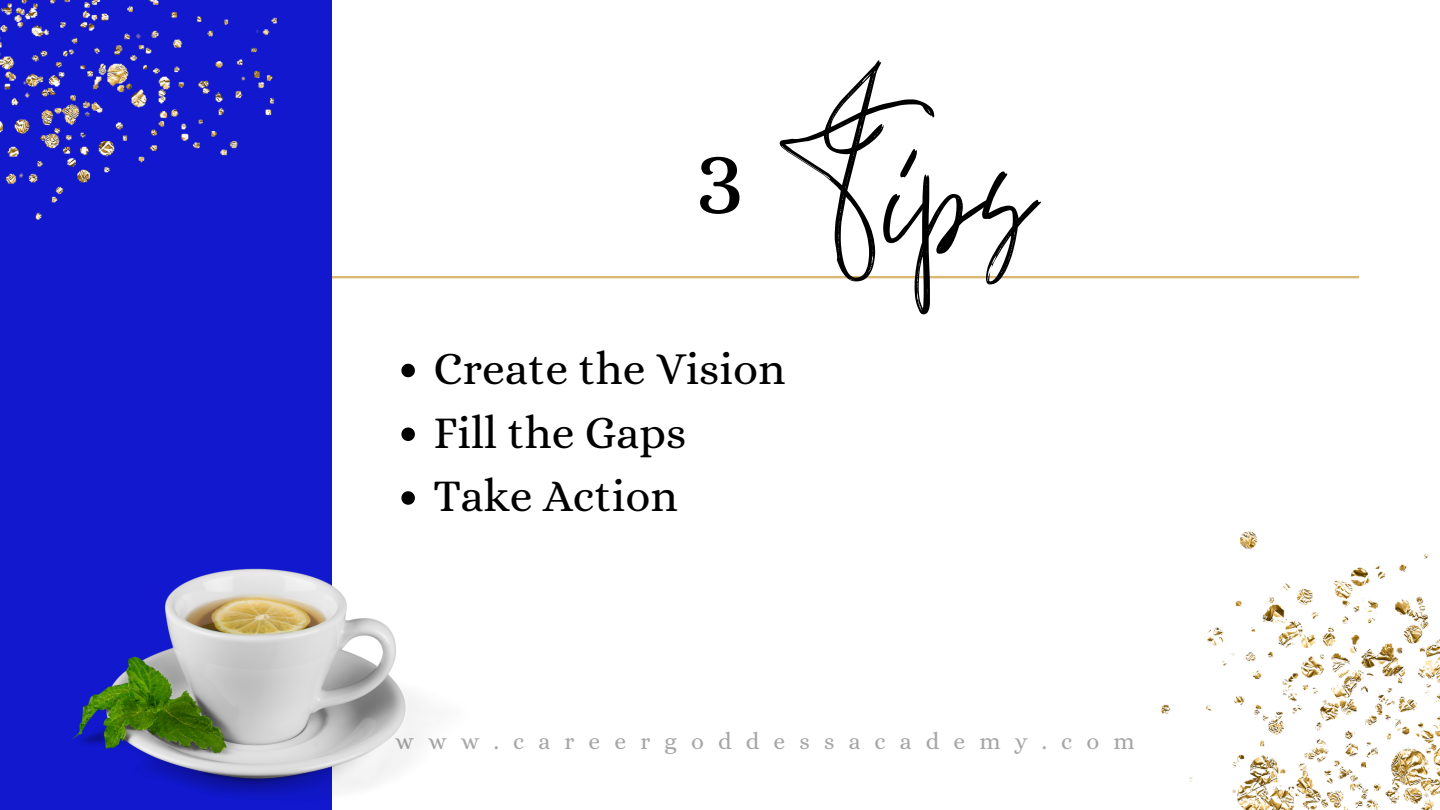
<style>
.page{position:relative;width:1440px;height:810px;background:#fff}
.page>*{position:absolute;margin:0;border:0;box-sizing:border-box;transform-origin:0 0}
.t1{font:216.4px "Shadow";color:#000}
.t2{font:103.5px "Alice";color:#000}
.t3{font:45.8px/63.8px "Alice";color:#000}
.t4{font:23.6px "Alice";letter-spacing:.6em;color:#a6a6a6}
</style>
<div class="page">
<svg style="left:401px;top:364px;width:14px;height:13px"></svg>
<svg style="left:401px;top:427px;width:14px;height:14px"></svg>
<svg style="left:401px;top:491px;width:14px;height:14px"></svg>
<hr style="left:331px;top:276px;width:1028px;height:2px;background:#dbb974">
<div style="left:0;top:0;width:331px;height:810px;background:#1118cd"></div>
<img style="left:1161px;top:532px;width:279px;height:278px">
<img style="left:0;top:0;width:332px;height:228px">
<img style="left:72px;top:536px;width:354px;height:274px">
<h2 class="t2" style="left:695px;top:118px;width:52px">3</h2>
<h1 class="t1" style="left:796px;top:14px;width:240px">Tips</h1>
<p class="t3" style="left:433px;top:337px;width:354px">Create the Vision<br>Fill the Gaps<br>Take Action</p>
<p class="t4" style="left:395px;top:727px;width:741px">www.careergoddessacademy.com</p>
</div>
